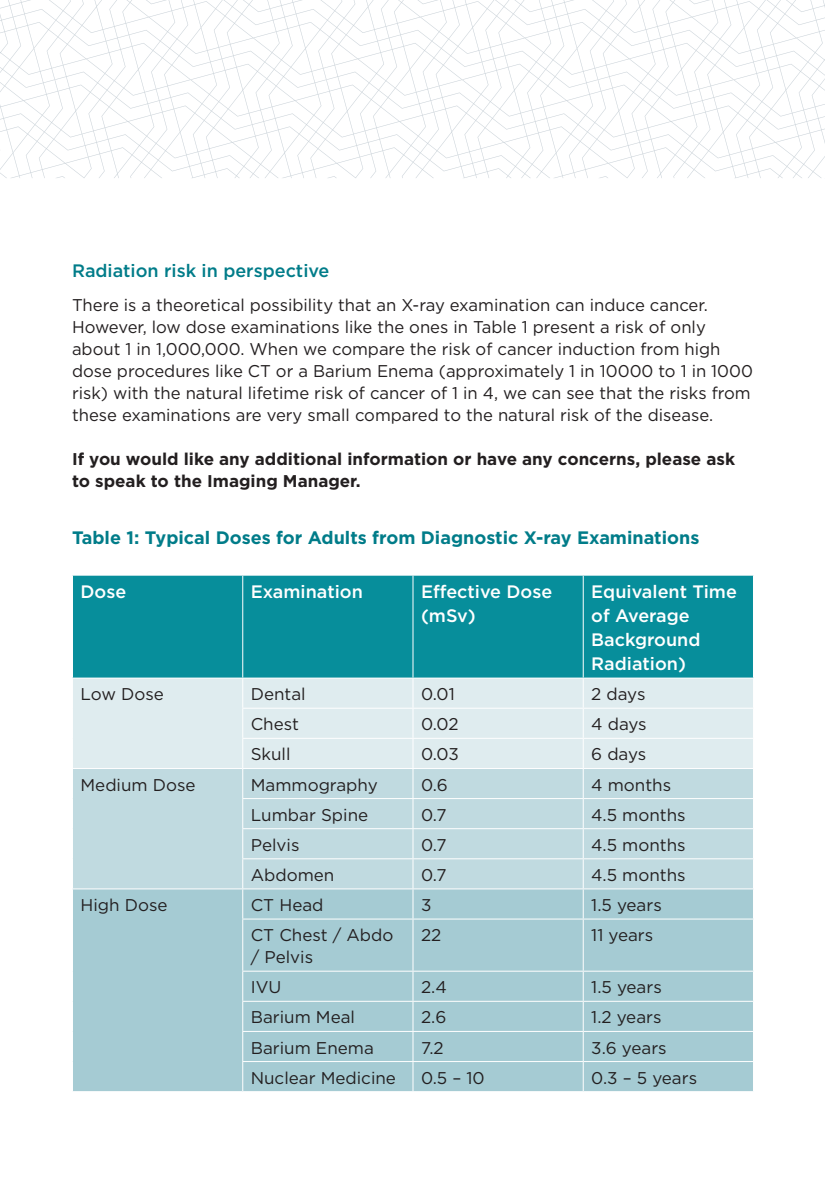
<style>
.page{position:relative;width:825px;height:1191px;background:#fff}
.page>*{position:absolute;margin:0;border:0;box-sizing:border-box;transform-origin:0 0}
.t1{font:500 18px/24px "Gotham HTF";color:#fff}
.t2{font:700 18px "Gotham HTF";color:#007c89}
.t3{font:500 18px "Gotham HTF";color:#007c89}
.t4{font:17px/22px "Gotham HTF";color:#231f20}
.t5{font:700 17px/22px "Gotham HTF";color:#231f20}
</style>
<div class="page">
<div style="left:73px;top:575px;width:680px;height:102px;background:#078e9b"></div>
<div style="left:73px;top:678px;width:680px;height:90px;background:#dfecef"></div>
<div style="left:73px;top:769px;width:680px;height:119px;background:#c0dae0"></div>
<div style="left:73px;top:889px;width:680px;height:202px;background:#a5cbd3"></div>
<hr style="left:242px;top:575px;width:1px;height:102px;background:#fff">
<hr style="left:412px;top:575px;width:1px;height:102px;background:#fff">
<hr style="left:583px;top:575px;width:1px;height:102px;background:#fff">
<svg style="left:242px;top:678px;width:1px;height:29px"></svg>
<svg style="left:412px;top:678px;width:1px;height:29px"></svg>
<svg style="left:583px;top:678px;width:1px;height:29px"></svg>
<hr style="left:242px;top:707px;width:171px;height:1px;background:#fff">
<hr style="left:242px;top:708px;width:1px;height:30px;background:#fff">
<hr style="left:413px;top:707px;width:170px;height:1px;background:#fff">
<hr style="left:412px;top:708px;width:1px;height:30px;background:#fff">
<hr style="left:583px;top:707px;width:171px;height:1px;background:#fff">
<hr style="left:583px;top:708px;width:1px;height:30px;background:#fff">
<hr style="left:242px;top:738px;width:171px;height:1px;background:#fff">
<hr style="left:413px;top:738px;width:170px;height:1px;background:#fff">
<hr style="left:583px;top:738px;width:171px;height:1px;background:#fff">
<hr style="left:242px;top:798px;width:171px;height:1px;background:#fff">
<hr style="left:413px;top:798px;width:170px;height:1px;background:#fff">
<hr style="left:583px;top:798px;width:171px;height:1px;background:#fff">
<hr style="left:242px;top:828px;width:171px;height:1px;background:#fff">
<hr style="left:413px;top:828px;width:170px;height:1px;background:#fff">
<hr style="left:583px;top:828px;width:171px;height:1px;background:#fff">
<hr style="left:242px;top:858px;width:171px;height:1px;background:#fff">
<hr style="left:413px;top:858px;width:170px;height:1px;background:#fff">
<hr style="left:583px;top:858px;width:171px;height:1px;background:#fff">
<svg style="left:242px;top:739px;width:1px;height:179px"></svg>
<svg style="left:412px;top:739px;width:1px;height:179px"></svg>
<svg style="left:583px;top:739px;width:1px;height:179px"></svg>
<hr style="left:242px;top:918px;width:171px;height:1px;background:#fff">
<hr style="left:242px;top:919px;width:1px;height:51px;background:#fff">
<hr style="left:413px;top:918px;width:170px;height:1px;background:#fff">
<hr style="left:412px;top:919px;width:1px;height:51px;background:#fff">
<hr style="left:583px;top:918px;width:171px;height:1px;background:#fff">
<hr style="left:583px;top:919px;width:1px;height:51px;background:#fff">
<hr style="left:242px;top:970px;width:171px;height:1px;background:#fff">
<svg style="left:242px;top:971px;width:1px;height:29px"></svg>
<hr style="left:413px;top:970px;width:170px;height:1px;background:#fff">
<svg style="left:412px;top:971px;width:1px;height:29px"></svg>
<hr style="left:583px;top:970px;width:171px;height:1px;background:#fff">
<svg style="left:583px;top:971px;width:1px;height:29px"></svg>
<hr style="left:242px;top:1000px;width:171px;height:1px;background:#fff">
<hr style="left:242px;top:1001px;width:1px;height:30px;background:#fff">
<hr style="left:413px;top:1000px;width:170px;height:1px;background:#fff">
<hr style="left:412px;top:1001px;width:1px;height:30px;background:#fff">
<hr style="left:583px;top:1000px;width:171px;height:1px;background:#fff">
<hr style="left:583px;top:1001px;width:1px;height:30px;background:#fff">
<hr style="left:242px;top:1031px;width:171px;height:1px;background:#fff">
<hr style="left:413px;top:1031px;width:170px;height:1px;background:#fff">
<hr style="left:583px;top:1031px;width:171px;height:1px;background:#fff">
<hr style="left:242px;top:1061px;width:171px;height:1px;background:#fff">
<svg style="left:242px;top:1032px;width:1px;height:59px"></svg>
<hr style="left:413px;top:1061px;width:170px;height:1px;background:#fff">
<svg style="left:412px;top:1032px;width:1px;height:59px"></svg>
<hr style="left:583px;top:1061px;width:171px;height:1px;background:#fff">
<svg style="left:583px;top:1032px;width:1px;height:59px"></svg>
<svg style="left:0;top:0;width:824px;height:178px"></svg>
<hr style="left:824px;top:0;width:1px;height:1191px;background:#007c89">
<p class="t3" style="left:72px;top:260px;width:259px">Radiation risk in perspective</p>
<p class="t4" style="left:72px;top:293px;width:682px">There is a theoretical possibility that an X-ray examination can induce cancer.<br>However, low dose examinations like the ones in Table 1 present a risk of only about 1 in 1,000,000. When we compare the risk of cancer induction from high dose procedures like CT or a Barium Enema (approximately 1 in 10000 to 1 in 1000 risk) with the natural lifetime risk of cancer of 1 in 4, we can see that the risks from these examinations are very small compared to the natural risk of the disease.</p>
<p class="t5" style="left:72px;top:447px;width:665px">If you would like any additional information or have any concerns, please ask to speak to the Imaging Manager.</p>
<p class="t2" style="left:72px;top:527px;width:629px">Table 1: Typical Doses for Adults from Diagnostic X-ray Examinations</p>
<p class="t1" style="left:80px;top:579px;width:47px">Dose</p>
<p class="t1" style="left:251px;top:579px;width:114px">Examination</p>
<p class="t1" style="left:421px;top:579px;width:133px">Effective Dose (mSv)</p>
<p class="t1" style="left:591px;top:579px;width:147px">Equivalent Time of Average<br>Background<br>Radiation)</p>
<p class="t4" style="left:80px;top:683px;width:85px">Low Dose</p>
<p class="t4" style="left:251px;top:683px;width:57px">Dental</p>
<p class="t4" style="left:421px;top:683px;width:35px">0.01</p>
<p class="t4" style="left:591px;top:683px;width:56px">2 days</p>
<p class="t4" style="left:251px;top:713px;width:50px">Chest</p>
<p class="t4" style="left:421px;top:713px;width:39px">0.02</p>
<p class="t4" style="left:591px;top:713px;width:57px">4 days</p>
<p class="t4" style="left:251px;top:743px;width:41px">Skull</p>
<p class="t4" style="left:421px;top:743px;width:40px">0.03</p>
<p class="t4" style="left:591px;top:743px;width:57px">6 days</p>
<p class="t4" style="left:80px;top:773px;width:117px">Medium Dose</p>
<p class="t4" style="left:251px;top:773px;width:129px">Mammography</p>
<p class="t4" style="left:421px;top:773px;width:28px">0.6</p>
<p class="t4" style="left:591px;top:773px;width:81px">4 months</p>
<p class="t4" style="left:251px;top:803px;width:119px">Lumbar Spine</p>
<p class="t4" style="left:421px;top:803px;width:27px">0.7</p>
<p class="t4" style="left:591px;top:803px;width:96px">4.5 months</p>
<p class="t4" style="left:251px;top:833px;width:50px">Pelvis</p>
<p class="t4" style="left:421px;top:833px;width:27px">0.7</p>
<p class="t4" style="left:591px;top:833px;width:96px">4.5 months</p>
<p class="t4" style="left:251px;top:863px;width:85px">Abdomen</p>
<p class="t4" style="left:421px;top:863px;width:27px">0.7</p>
<p class="t4" style="left:591px;top:863px;width:96px">4.5 months</p>
<p class="t4" style="left:80px;top:893px;width:89px">High Dose</p>
<p class="t4" style="left:251px;top:893px;width:74px">CT Head</p>
<p class="t4" style="left:421px;top:893px;width:12px">3</p>
<p class="t4" style="left:591px;top:893px;width:72px">1.5 years</p>
<p class="t4" style="left:251px;top:924px;width:144px">CT Chest / Abdo / Pelvis</p>
<p class="t4" style="left:421px;top:924px;width:22px">22</p>
<p class="t4" style="left:591px;top:924px;width:64px">11 years</p>
<p class="t4" style="left:251px;top:976px;width:32px">IVU</p>
<p class="t4" style="left:421px;top:976px;width:27px">2.4</p>
<p class="t4" style="left:591px;top:976px;width:72px">1.5 years</p>
<p class="t4" style="left:251px;top:1006px;width:106px">Barium Meal</p>
<p class="t4" style="left:421px;top:1006px;width:27px">2.6</p>
<p class="t4" style="left:591px;top:1006px;width:72px">1.2 years</p>
<p class="t4" style="left:251px;top:1036px;width:125px">Barium Enema</p>
<p class="t4" style="left:421px;top:1036px;width:24px">7.2</p>
<p class="t4" style="left:591px;top:1036px;width:77px">3.6 years</p>
<p class="t4" style="left:251px;top:1066px;width:147px">Nuclear Medicine</p>
<p class="t4" style="left:421px;top:1066px;width:65px">0.5 – 10</p>
<p class="t4" style="left:591px;top:1066px;width:107px">0.3 – 5 years</p>
</div>
